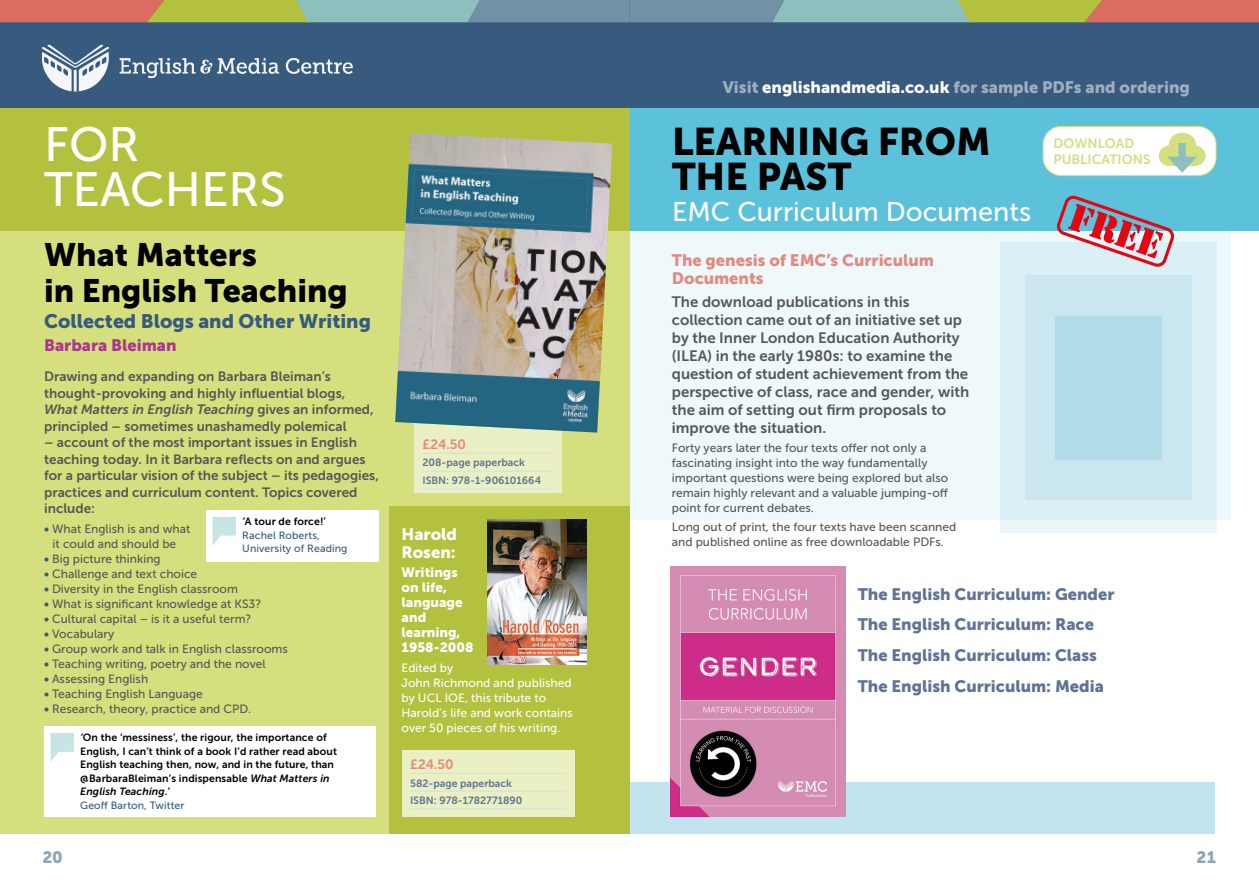
<style>
.page{position:relative;width:1259px;height:893px;background:#fff}
.page>*{position:absolute;margin:0;border:0;box-sizing:border-box;transform-origin:0 0}
.t1{font:48px/45px "Museo Sans 500";color:#fff}
.t2{font:38.25px/34.5px "Museo Sans 900";color:#000}
.t3{font:32.25px/35.2px "Museo Sans 900";color:#000}
.t4{font:27px "Museo Sans 500";color:#fff}
.t5{font:19.5px "Museo Sans 900";color:#375a7e}
.t6{font:16.5px/30.8px "Museo Sans 900";color:#5f7495}
.t7{font:16.5px "Museo Sans 900";color:#9fafc0}
.t8{font:16.5px/18px "Museo Sans 900";color:#e38a7e}
.t9{font:16.5px "Museo Sans 900";color:#aa388d}
.t10{font:16.5px/18px "Museo Sans 900";color:#fff}
.t11{font:16.5px "Museo Sans 900";color:#91a5b7}
.t12{font:15px/18px "Museo Sans 700";color:#575756}
.t13{font:13.5px/16.5px "Museo Sans 700";color:#575756}
.t14{font:13.5px/15px "Museo Sans 900";color:#fff}
.t15{font:13.5px/15.5px "Museo Sans 700";color:#d5df7e}
.t16{font:13.5px "Museo Sans 700";letter-spacing:-.005em;color:#e38a7e}
.t17{font:12px/15px "Museo Sans 500";color:#575756}
.t18{font:12px/15px "Museo Sans 500";color:#fff}
.t19{font:10.5px/13.5px "Museo Sans 700";letter-spacing:.01em;color:#000}
.t20{font:10.5px/17.7px "Museo Sans 700";color:#5f7495}
.t21{font:10.5px/13.5px "Museo Sans 500";letter-spacing:.01em;color:#375a7e}
.s1{font-style:italic}
.s2{font-family:"Museo Sans 700";font-style:italic;color:#375a7e}
.s3{color:#fff}
</style>
<div class="page">
<div style="left:629px;top:229px;width:601px;height:291px;background:#eff8fb"></div>
<div style="left:629px;top:782px;width:585px;height:51px;background:#c1e4ef"></div>
<div style="left:629px;top:107px;width:630px;height:124px;background:#5cc2db"></div>
<img style="left:670px;top:566px;width:175px;height:251px">
<div style="left:1000px;top:242px;width:216px;height:291px;background:linear-gradient(to right,#def1f7,#dff1f7)"></div>
<div style="left:1025px;top:276px;width:166px;height:224px;background:#c9e6f1"></div>
<div style="left:1055px;top:316px;width:106px;height:143px;background:#b3dceb"></div>
<div style="left:1043px;top:126px;width:173px;height:50px;background:#fff;border-radius:18px"></div>
<div style="left:1042px;top:126px;width:174px;height:50px;border:1px solid #d5df7e;border-radius:18px"></div>
<svg style="left:1158px;top:133px;width:47px;height:40px"></svg>
<svg style="left:1053px;top:195px;width:124px;height:75px"></svg>
<div style="left:0;top:225px;width:629px;height:608px;background:#d5df7e"></div>
<div style="left:389px;top:506px;width:240px;height:327px;background:#b3c13f"></div>
<div style="left:0;top:107px;width:629px;height:124px;background:#b3c13f"></div>
<div style="left:414px;top:417px;width:147px;height:76px;background:#eaefc4"></div>
<hr style="left:422px;top:453px;width:131px;height:1px;background:#c6e5e4">
<hr style="left:422px;top:471px;width:131px;height:1px;background:#c6e5e4">
<hr style="left:422px;top:488px;width:131px;height:1px;background:#c6e5e4">
<div style="left:44px;top:727px;width:331px;height:90px;background:#fff"></div>
<svg style="left:50px;top:733px;width:24px;height:29px"></svg>
<div style="left:401px;top:750px;width:173px;height:67px;background:#eaefc4"></div>
<hr style="left:410px;top:773px;width:156px;height:1px;background:#c6e5e4">
<hr style="left:410px;top:791px;width:156px;height:1px;background:#c6e5e4">
<hr style="left:410px;top:808px;width:156px;height:1px;background:#c6e5e4">
<img style="left:487px;top:520px;width:100px;height:145px">
<img style="left:395px;top:133px;width:217px;height:300px">
<div style="left:0;top:0;width:629px;height:107px;background:#375a7e"></div>
<div style="left:629px;top:0;width:630px;height:107px;background:#375a7e"></div>
<svg style="left:0;top:0;width:1259px;height:22px;background:#a29e84"></svg>
<img style="left:43px;top:44px;width:310px;height:48px">
<div style="left:206px;top:510px;width:173px;height:51px;background:#fff"></div>
<svg style="left:212px;top:517px;width:24px;height:29px"></svg>
<h1 class="t1" style="left:44px;top:123px;width:243px">FOR<br>TEACHERS</h1>
<h3 class="t3" style="left:44px;top:237px;width:305px">What Matters<br>in English Teaching</h3>
<h3 class="t5" style="left:44px;top:310px;width:328px">Collected Blogs and Other Writing</h3>
<h3 class="t9" style="left:44px;top:336px;width:134px">Barbara Bleiman</h3>
<p class="t13" style="left:44px;top:368px;width:331px">Drawing and expanding on Barbara Bleiman’s thought-provoking and highly influential blogs, <span class="s1">What Matters in English Teaching</span> gives an informed, principled – sometimes unashamedly polemical</p>
<p class="t13" style="left:44px;top:434px;width:336px">– account of the most important issues in English teaching today. In it Barbara reflects on and argues for a particular vision of the subject – its pedagogies, practices and curriculum content. Topics covered include:</p>
<p class="t17" style="left:44px;top:521px;width:148px;text-align:center"><span class="s2">•</span> What English is and what it could and should be</p>
<p class="t17" style="left:44px;top:551px;width:118px"><span class="s2">•</span> Big picture thinking</p>
<p class="t17" style="left:44px;top:566px;width:155px"><span class="s2">•</span> Challenge and text choice</p>
<p class="t17" style="left:44px;top:581px;width:195px"><span class="s2">•</span> Diversity in the English classroom</p>
<p class="t17" style="left:44px;top:596px;width:219px"><span class="s2">•</span> What is significant knowledge at KS3?</p>
<p class="t17" style="left:44px;top:611px;width:209px"><span class="s2">•</span> Cultural capital – is it a useful term?</p>
<p class="t17" style="left:44px;top:626px;width:72px"><span class="s2">•</span> Vocabulary</p>
<p class="t17" style="left:44px;top:641px;width:245px"><span class="s2">•</span> Group work and talk in English classrooms</p>
<p class="t17" style="left:44px;top:656px;width:223px"><span class="s2">•</span> Teaching writing, poetry and the novel</p>
<p class="t17" style="left:44px;top:671px;width:106px"><span class="s2">•</span> Assessing English</p>
<p class="t17" style="left:44px;top:686px;width:160px"><span class="s2">•</span> Teaching English Language</p>
<p class="t17" style="left:44px;top:701px;width:208px"><span class="s2">•</span> Research, theory, practice and CPD.</p>
<p class="t19" style="left:242px;top:515px;width:85px"><span class="s1">‘</span>A tour de force!’</p>
<p class="t21" style="left:242px;top:528px;width:107px">Rachel Roberts,<br>University of Reading</p>
<p class="t19" style="left:80px;top:731px;width:258px"><span class="s1">‘</span>On the ‘messiness’, the rigour, the importance of English, I can’t think of a book I’d rather read about English teaching then, now, and in the future, than @BarbaraBleiman’s indispensable <span class="s1">What Matters in English Teaching</span>.’</p>
<p class="t21" style="left:80px;top:798px;width:106px">Geoff Barton, Twitter</p>
<p class="t16" style="left:422px;top:437px;width:45px">£24.50</p>
<p class="t20" style="left:422px;top:454px;width:120px">208-page paperback<br>ISBN: 978-1-906101664</p>
<h3 class="t10" style="left:401px;top:525px;width:57px">Harold<br>Rosen:</h3>
<p class="t14" style="left:401px;top:565px;width:73px">Writings on life, language and learning,<br>1958-2008</p>
<p class="t18" style="left:401px;top:660px;width:173px">Edited by<br>John Richmond and published by UCL IOE, this tribute to<br>Harold’s life and work contains over 50 pieces of his writing.</p>
<p class="t16" style="left:410px;top:757px;width:45px">£24.50</p>
<p class="t20" style="left:410px;top:774px;width:114px">582-page paperback<br>ISBN: 978-1782771890</p>
<h3 class="t7" style="left:723px;top:78px;width:468px">Visit <span class="s3">englishandmedia.co.uk</span> for sample PDFs and ordering</h3>
<h2 class="t2" style="left:672px;top:124px;width:320px">LEARNING FROM<br>THE PAST</h2>
<h3 class="t4" style="left:672px;top:196px;width:361px">EMC Curriculum Documents</h3>
<h3 class="t8" style="left:672px;top:252px;width:264px">The genesis of EMC’s Curriculum<br>Documents</h3>
<p class="t12" style="left:672px;top:292px;width:299px">The download publications in this collection came out of an initiative set up by the Inner London Education Authority (ILEA) in the early 1980s: to examine the question of student achievement from the perspective of class, race and gender, with the aim of setting out firm proposals to improve the situation.</p>
<p class="t17" style="left:672px;top:440px;width:278px">Forty years later the four texts offer not only a fascinating insight into the way fundamentally important questions were being explored but also remain highly relevant and a valuable jumping-off point for current debates.</p>
<p class="t17" style="left:672px;top:520px;width:286px">Long out of print, the four texts have been scanned and published online as free downloadable PDFs.</p>
<p class="t15" style="left:1053px;top:136px;width:99px">DOWNLOAD<br>PUBLICATIONS</p>
<h3 class="t6" style="left:857px;top:578px;width:258px">The English Curriculum: Gender<br>The English Curriculum: Race<br>The English Curriculum: Class<br>The English Curriculum: Media</h3>
<h3 class="t11" style="left:43px;top:848px;width:21px">20</h3>
<h3 class="t11" style="left:1196px;top:848px;width:21px">21</h3>
</div>
